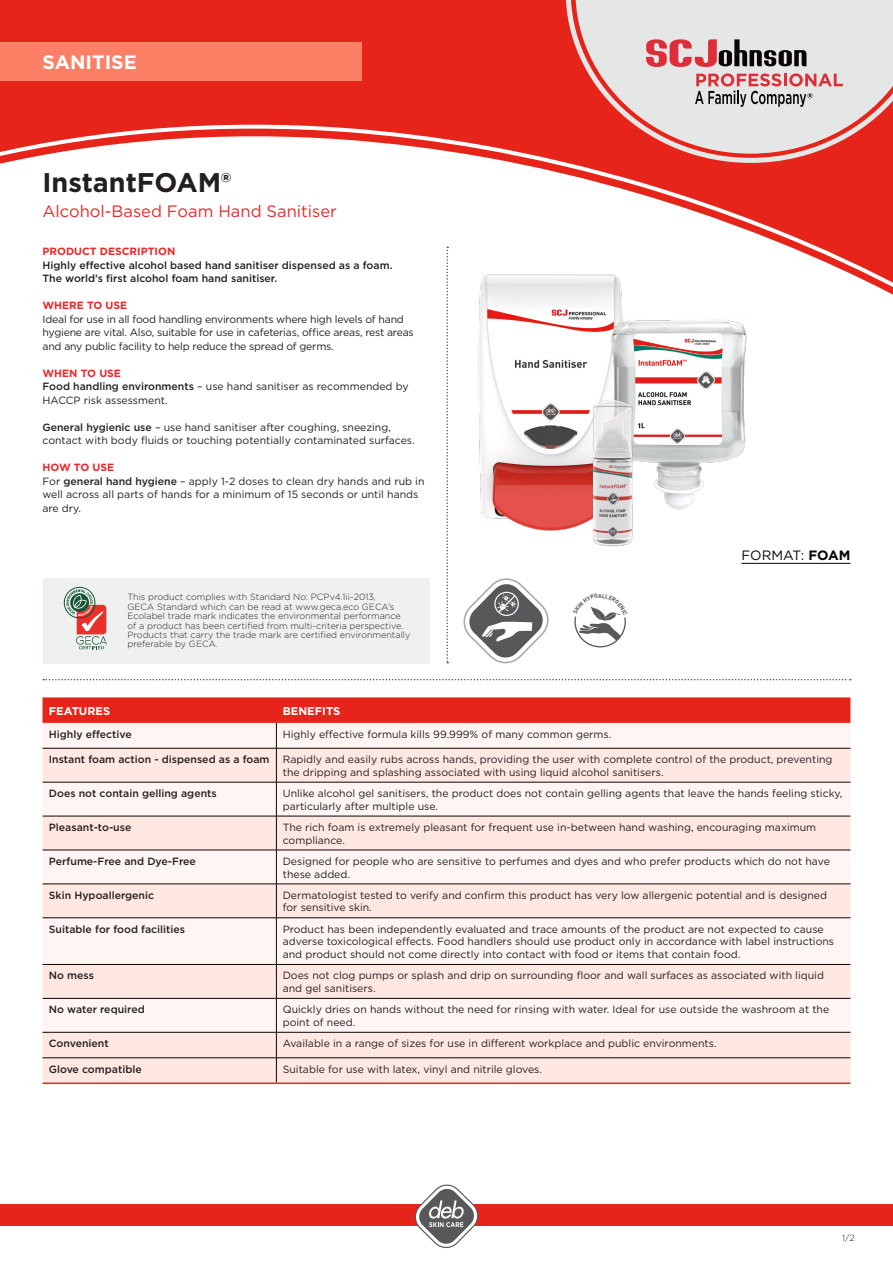
<style>
.page{position:relative;width:893px;height:1263px;background:#fff}
.page>*{position:absolute;margin:0;border:0;box-sizing:border-box;transform-origin:0 0}
.t1{font:700 27px "Gotham";color:#231f20}
.t2{font:700 19.5px "Gotham";color:#fff}
._08_Copy_Prokyon_8_7{font:16.5px "Gotham";color:#e9292a}
.t3{font:13.5px "Gotham";color:#0a0604}
.t4{font:700 11.25px "Gotham";color:#fff}
.t5{font:10.5px/12.8px "Gotham";color:#231f20}
._08_Subline_Prokyon{font:500 10.5px/13.5px "Gotham";color:#231f20}
.t6{font:10.5px/13.5px "Gotham";letter-spacing:-.02em;color:#231f20}
.t7{font:700 10.5px "Gotham";color:#e9292a}
.t8{font:300 9px/9.3px "Gotham";color:#231f20}
.t9{font:700 5.85px "DIN";color:#57585a}
.s1{font-weight:500}
.s2{font-weight:700}
</style>
<div class="page">
<div style="left:0;top:0;width:566px;height:119px;background:#e72419"></div>
<svg style="left:0;top:119px;width:893px;height:176px"></svg>
<div style="left:0;top:43px;width:361px;height:38px;background:#fd7f66"></div>
<svg style="left:566px;top:0;width:327px;height:163px;background:#e64339"></svg>
<svg style="left:575px;top:0;width:318px;height:154px;background:#e5bfbd"></svg>
<svg style="left:646px;top:39px;width:161px;height:28px;background:#b2878a"></svg>
<svg style="left:695px;top:73px;width:148px;height:34px;background:#ccacae"></svg>
<div style="left:0;top:1204px;width:893px;height:22px;background:#e72419"></div>
<svg style="left:415px;top:1184px;width:63px;height:64px"></svg>
<svg style="left:446px;top:247px;width:2px;height:416px"></svg>
<svg style="left:43px;top:679px;width:808px;height:1px"></svg>
<svg style="left:43px;top:749px;width:807px;height:333px;fill:#ffe7e2"></svg>
<hr style="left:43px;top:748px;width:233px;height:1px;background:#0a0604">
<hr style="left:43px;top:782px;width:233px;height:1px;background:#0a0604">
<hr style="left:43px;top:816px;width:233px;height:1px;background:#0a0604">
<hr style="left:43px;top:1082px;width:233px;height:2px;background:#e72419">
<hr style="left:276px;top:1082px;width:574px;height:2px;background:#e72419">
<hr style="left:43px;top:850px;width:233px;height:1px;background:#0a0604">
<hr style="left:43px;top:964px;width:233px;height:1px;background:#0a0604">
<hr style="left:43px;top:998px;width:233px;height:1px;background:#0a0604">
<hr style="left:43px;top:1032px;width:233px;height:1px;background:#0a0604">
<hr style="left:43px;top:1057px;width:233px;height:1px;background:#0a0604">
<svg style="left:43px;top:697px;width:807px;height:51px"></svg>
<hr style="left:276px;top:748px;width:574px;height:1px;background:#0a0604">
<hr style="left:276px;top:748px;width:1px;height:34px;background:#0a0604">
<hr style="left:276px;top:782px;width:574px;height:1px;background:#0a0604">
<hr style="left:276px;top:782px;width:1px;height:34px;background:#0a0604">
<hr style="left:276px;top:816px;width:574px;height:1px;background:#0a0604">
<hr style="left:276px;top:816px;width:1px;height:34px;background:#0a0604">
<hr style="left:276px;top:850px;width:574px;height:1px;background:#0a0604">
<hr style="left:276px;top:850px;width:1px;height:34px;background:#0a0604">
<hr style="left:276px;top:918px;width:1px;height:46px;background:#0a0604">
<hr style="left:276px;top:964px;width:574px;height:1px;background:#0a0604">
<hr style="left:276px;top:965px;width:1px;height:33px;background:#0a0604">
<hr style="left:276px;top:998px;width:574px;height:1px;background:#0a0604">
<hr style="left:276px;top:998px;width:1px;height:34px;background:#0a0604">
<hr style="left:276px;top:1032px;width:574px;height:1px;background:#0a0604">
<hr style="left:276px;top:1057px;width:574px;height:1px;background:#0a0604">
<svg style="left:276px;top:1032px;width:1px;height:50px"></svg>
<hr style="left:43px;top:884px;width:233px;height:1px;background:#0a0604">
<hr style="left:43px;top:917px;width:233px;height:1px;background:#0a0604">
<hr style="left:276px;top:884px;width:1px;height:34px;background:#0a0604">
<hr style="left:276px;top:884px;width:574px;height:1px;background:#0a0604">
<hr style="left:276px;top:917px;width:574px;height:1px;background:#0a0604">
<img style="left:463px;top:266px;width:174px;height:265px">
<img style="left:604px;top:310px;width:143px;height:200px">
<img style="left:583px;top:393px;width:59px;height:154px">
<div style="left:43px;top:578px;width:386px;height:85px;background:#eff1f0"></div>
<hr style="left:742px;top:563px;width:108px;height:1px;background:#0a0604">
<svg style="left:64px;top:587px;width:43px;height:62px"></svg>
<svg style="left:463px;top:578px;width:86px;height:85px"></svg>
<svg style="left:574px;top:606px;width:52px;height:41px"></svg>
<p class="t2" style="left:43px;top:49px;width:96px">SANITISE</p>
<p class="t1" style="left:43px;top:164px;width:190px">InstantFOAM®</p>
<p class="_08_Copy_Prokyon_8_7" style="left:43px;top:201px;width:296px">Alcohol-Based Foam Hand Sanitiser</p>
<p class="t7" style="left:43px;top:244px;width:134px">PRODUCT DESCRIPTION</p>
<p class="_08_Subline_Prokyon" style="left:43px;top:258px;width:351px">Highly effective alcohol based hand sanitiser dispensed as a foam.<br>The world’s first alcohol foam hand sanitiser.</p>
<p class="t7" style="left:43px;top:298px;width:86px">WHERE TO USE</p>
<p class="t6" style="left:43px;top:312px;width:373px">Ideal for use in all food handling environments where high levels of hand hygiene are vital. Also, suitable for use in cafeterias, office areas, rest areas and any public facility to help reduce the spread of germs.</p>
<p class="t7" style="left:43px;top:366px;width:80px">WHEN TO USE</p>
<p class="t5" style="left:43px;top:379px;width:368px;line-height:13.5px"><span class="s1">Food handling environments</span> – use hand sanitiser as recommended by<br>HACCP risk assessment.</p>
<p class="t5" style="left:43px;top:420px;width:374px;line-height:13.5px"><span class="s1">General hygienic use</span> – use hand sanitiser after coughing, sneezing, contact with body fluids or touching potentially contaminated surfaces.</p>
<p class="t7" style="left:43px;top:460px;width:73px">HOW TO USE</p>
<p class="t5" style="left:43px;top:474px;width:383px;line-height:13.5px">For <span class="s1">general hand hygiene</span> – apply 1-2 doses to clean dry hands and rub in well across all parts of hands for a minimum of 15 seconds or until hands are dry.</p>
<p class="t8" style="left:128px;top:592px;width:284px">This product complies with Standard No: PCPv4.1ii-2013,<br>GECA Standard which can be read at www.geca.eco GECA’s Ecolabel trade mark indicates the environmental performance of a product has been certified from multi-criteria perspective.<br>Products that carry the trade mark are certified environmentally preferable by GECA.</p>
<p class="t9" style="left:598px;top:592px;width:5px">A</p>
<p class="t3" style="left:742px;top:547px;width:110px">FORMAT: <span class="s2">FOAM</span></p>
<p class="t4" style="left:49px;top:703px;width:63px">FEATURES</p>
<p class="t4" style="left:283px;top:703px;width:59px">BENEFITS</p>
<p class="_08_Subline_Prokyon" style="left:49px;top:727px;width:85px">Highly effective</p>
<p class="t5" style="left:283px;top:727px;width:330px">Highly effective formula kills 99.999% of many common germs.</p>
<p class="_08_Subline_Prokyon" style="left:49px;top:752px;width:222px">Instant foam action - dispensed as a foam</p>
<p class="t5" style="left:283px;top:753px;width:551px">Rapidly and easily rubs across hands, providing the user with complete control of the product, preventing the dripping and splashing associated with using liquid alcohol sanitisers.</p>
<p class="_08_Subline_Prokyon" style="left:49px;top:786px;width:169px">Does not contain gelling agents</p>
<p class="t5" style="left:283px;top:787px;width:561px">Unlike alcohol gel sanitisers, the product does not contain gelling agents that leave the hands feeling sticky, particularly after multiple use.</p>
<p class="_08_Subline_Prokyon" style="left:49px;top:820px;width:84px">Pleasant-to-use</p>
<p class="t5" style="left:283px;top:820px;width:535px">The rich foam is extremely pleasant for frequent use in-between hand washing, encouraging maximum compliance.</p>
<p class="_08_Subline_Prokyon" style="left:49px;top:854px;width:148px">Perfume-Free and Dye-Free</p>
<p class="t5" style="left:283px;top:854px;width:549px">Designed for people who are sensitive to perfumes and dyes and who prefer products which do not have these added.</p>
<p class="_08_Subline_Prokyon" style="left:49px;top:888px;width:107px">Skin Hypoallergenic</p>
<p class="t5" style="left:283px;top:888px;width:546px">Dermatologist tested to verify and confirm this product has very low allergenic potential and is designed for sensitive skin.</p>
<p class="_08_Subline_Prokyon" style="left:49px;top:922px;width:138px">Suitable for food facilities</p>
<p class="t5" style="left:283px;top:922px;width:553px">Product has been independently evaluated and trace amounts of the product are not expected to cause adverse toxicological effects. Food handlers should use product only in accordance with label instructions and product should not come directly into contact with food or items that contain food.</p>
<p class="_08_Subline_Prokyon" style="left:49px;top:969px;width:47px">No mess</p>
<p class="t5" style="left:283px;top:969px;width:543px">Does not clog pumps or splash and drip on surrounding floor and wall surfaces as associated with liquid and gel sanitisers.</p>
<p class="_08_Subline_Prokyon" style="left:49px;top:1002px;width:97px">No water required</p>
<p class="t5" style="left:283px;top:1003px;width:548px">Quickly dries on hands without the need for rinsing with water. Ideal for use outside the washroom at the point of need.</p>
<p class="_08_Subline_Prokyon" style="left:49px;top:1036px;width:61px">Convenient</p>
<p class="t5" style="left:283px;top:1037px;width:435px">Available in a range of sizes for use in different workplace and public environments.</p>
<p class="_08_Subline_Prokyon" style="left:49px;top:1062px;width:94px">Glove compatible</p>
<p class="t5" style="left:283px;top:1062px;width:261px">Suitable for use with latex, vinyl and nitrile gloves.</p>
<p class="t8" style="left:842px;top:1233px;width:14px">1/2</p>
</div>
